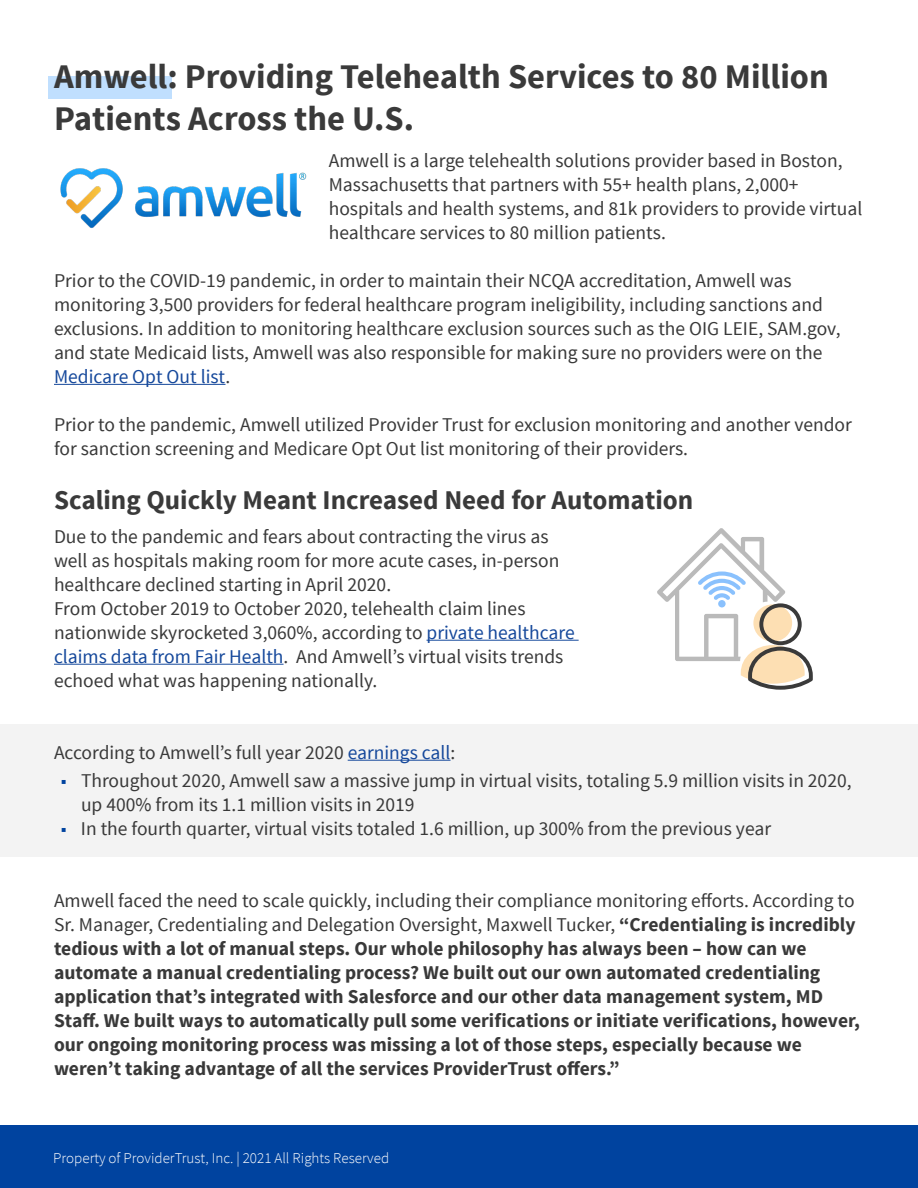
<style>
.page{position:relative;width:918px;height:1188px;background:#fff}
.page>*{position:absolute;margin:0;border:0;box-sizing:border-box;transform-origin:0 0}
.t1{font:700 34.5px/41.4px "Source Sans Pro";color:#3a3a3a}
.t2{font:700 27px "Source Sans Pro";color:#3a3a3a}
.t3{font:19.5px/24px "Source Sans Pro";color:#393939}
.t4{font:700 19.5px/24px "Source Sans Pro";color:#393939}
.t5{font:300 15px "Source Sans Pro";color:#fff}
.s1{color:#15489b}
.s2{color:#00439f}
.s3{font-weight:400}
</style>
<div class="page">
<div style="left:0;top:1125px;width:918px;height:63px;background:#00439f"></div>
<div style="left:49px;top:76px;width:123px;height:23px;background:#c0dffe"></div>
<hr style="left:54px;top:384px;width:172px;height:1px;background:#15489b">
<div style="left:0;top:724px;width:918px;height:132px;background:#f3f3f3"></div>
<hr style="left:427px;top:640px;width:152px;height:1px;background:#15489b">
<hr style="left:54px;top:664px;width:230px;height:1px;background:#15489b">
<hr style="left:348px;top:760px;width:103px;height:1px;background:#15489b">
<img style="left:60px;top:168px;width:247px;height:60px">
<svg style="left:657px;top:528px;width:156px;height:162px"></svg>
<div style="left:718px;top:600px;width:8px;height:7px;background:#8ac1fd;border-radius:50%"></div>
<p class="t1" style="left:54px;top:57px;width:776px">Amwell: Providing Telehealth Services to 80 Million<br>Patients Across the U.S.</p>
<p class="t3" style="left:329px;top:149px;width:535px">Amwell is a large telehealth solutions provider based in Boston, Massachusetts that partners with 55+ health plans, 2,000+ hospitals and health systems, and 81k providers to provide virtual healthcare services to 80 million patients.</p>
<p class="t3" style="left:54px;top:269px;width:788px">Prior to the COVID-19 pandemic, in order to maintain their NCQA accreditation, Amwell was monitoring 3,500 providers for federal healthcare program ineligibility, including sanctions and exclusions. In addition to monitoring healthcare exclusion sources such as the OIG LEIE, SAM.gov, and state Medicaid lists, Amwell was also responsible for making sure no providers were on the <span class="s1">Medicare Opt Out list</span>.</p>
<p class="t3" style="left:54px;top:413px;width:799px">Prior to the pandemic, Amwell utilized Provider Trust for exclusion monitoring and another vendor for sanction screening and Medicare Opt Out list monitoring of their providers.</p>
<p class="t2" style="left:54px;top:483px;width:641px">Scaling Quickly Meant Increased Need for Automation</p>
<p class="t3" style="left:54px;top:525px;width:507px">Due to the pandemic and fears about contracting the virus as well as hospitals making room for more acute cases, in-person healthcare declined starting in April 2020.</p>
<p class="t3" style="left:54px;top:597px;width:522px">From October 2019 to October 2020, telehealth claim lines nationwide skyrocketed 3,060%, according to <span class="s1">private healthcare claims data from Fair Health</span>. And Amwell’s virtual visits trends echoed what was happening nationally.</p>
<p class="t3" style="left:54px;top:741px;width:403px">According to Amwell’s full year 2020 <span class="s1">earnings call</span>:</p>
<p class="t3" style="left:81px;top:769px;width:772px;text-indent:-20px"><span class="s2">■</span> Throughout 2020, Amwell saw a massive jump in virtual visits, totaling 5.9 million visits in 2020, up 400% from its 1.1 million visits in 2019</p>
<p class="t3" style="left:61px;top:817px;width:712px"><span class="s2">■</span> In the fourth quarter, virtual visits totaled 1.6 million, up 300% from the previous year</p>
<p class="t4" style="left:54px;top:889px;width:808px"><span class="s3">Amwell faced the need to scale quickly, including their compliance monitoring efforts. According to Sr. Manager, Credentialing and Delegation Oversight, Maxwell Tucker,</span> “Credentialing is incredibly tedious with a lot of manual steps. Our whole philosophy has always been – how can we automate a manual credentialing process? We built out our own automated credentialing application that’s integrated with Salesforce and our other data management system, MD Staff. We built ways to automatically pull some verifications or initiate verifications, however, our ongoing monitoring process was missing a lot of those steps, especially because we weren’t taking advantage of all the services ProviderTrust offers.”</p>
<p class="t5" style="left:53px;top:1149px;width:337px">Property of ProviderTrust, Inc. | 2021 All Rights Reserved</p>
</div>
